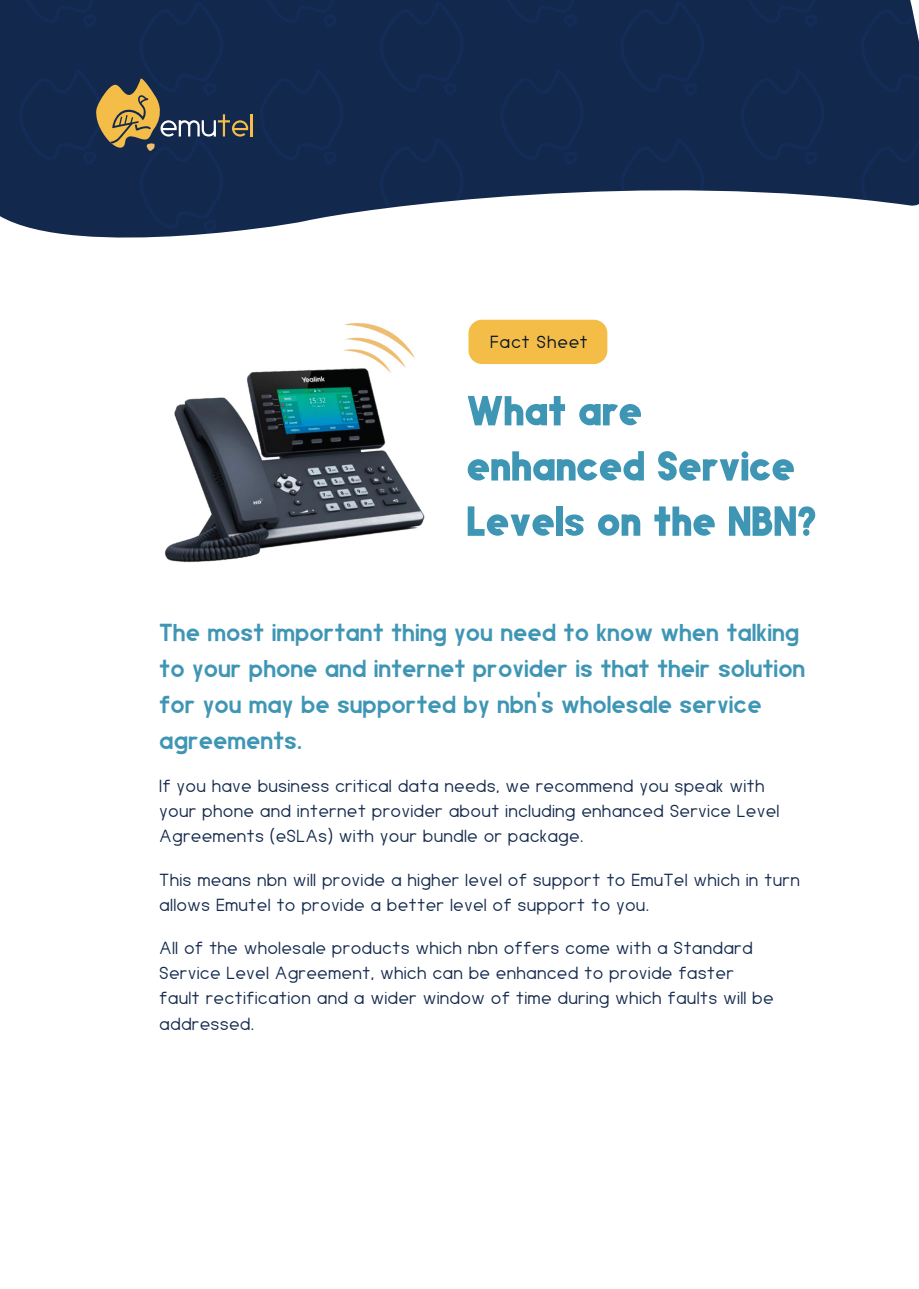
<style>
.page{position:relative;width:919px;height:1289px;background:#fff}
.page>*{position:absolute;margin:0;border:0;box-sizing:border-box;transform-origin:0 0}
.t1{font:51px/55.2px "MONAKO Bold";color:#3f96b4}
.t2{font:30px/36px "MONAKO Semibold";letter-spacing:.02em;color:#3f96b4}
.t3{font:21px/25.2px "MONAKO Regular";letter-spacing:.04em;color:#12284c}
.t4{font:21px "MONAKO Regular";letter-spacing:.06em;color:#011126}
</style>
<div class="page">
<img style="left:165px;top:323px;width:260px;height:240px">
<svg style="left:0;top:0;width:918px;height:237px;fill:#12284c"></svg>
<svg style="left:258px;top:0;width:86px;height:28px;background:#12284d"></svg>
<svg style="left:378px;top:1px;width:86px;height:95px;background:#12284d"></svg>
<svg style="left:498px;top:0;width:87px;height:28px;background:#12284d"></svg>
<svg style="left:619px;top:1px;width:86px;height:95px;background:#12284d"></svg>
<svg style="left:739px;top:0;width:86px;height:28px;background:#12284d"></svg>
<svg style="left:859px;top:1px;width:59px;height:92px;background:#172d51"></svg>
<svg style="left:258px;top:70px;width:86px;height:95px;background:#12284d"></svg>
<svg style="left:378px;top:138px;width:86px;height:95px"></svg>
<svg style="left:498px;top:70px;width:87px;height:95px;background:#12284d"></svg>
<svg style="left:619px;top:138px;width:86px;height:95px"></svg>
<svg style="left:739px;top:70px;width:86px;height:95px;background:#12284d"></svg>
<svg style="left:859px;top:138px;width:59px;height:92px"></svg>
<div style="left:468px;top:320px;width:139px;height:44px;background:#f3bd48;border-radius:14px"></div>
<hr style="left:250px;top:114px;width:2px;height:22px;background:#f3bd48">
<svg style="left:18px;top:0;width:230px;height:233px;background:#20324e"></svg>
<p class="t4" style="left:490px;top:333px;width:98px">Fact Sheet</p>
<h1 class="t1" style="left:466px;top:383px;width:351px">What are enhanced Service<br>Levels on the NBN?</h1>
<h2 class="t2" style="left:160px;top:614px;width:647px">The most important thing you need to know when talking to your phone and internet provider is that their solution for you may be supported by nbn's wholesale service agreements.</h2>
<p class="t3" style="left:160px;top:773px;width:621px">If you have business critical data needs, we recommend you speak with your phone and internet provider about including enhanced Service Level<br>Agreements (eSLAs) with your bundle or package.</p>
<p class="t3" style="left:160px;top:867px;width:641px">This means nbn will provide a higher level of support to EmuTel which in turn allows Emutel to provide a better level of support to you.</p>
<p class="t3" style="left:160px;top:935px;width:615px">All of the wholesale products which nbn offers come with a Standard Service Level Agreement, which can be enhanced to provide faster fault rectification and a wider window of time during which faults will be addressed.</p>
</div>
